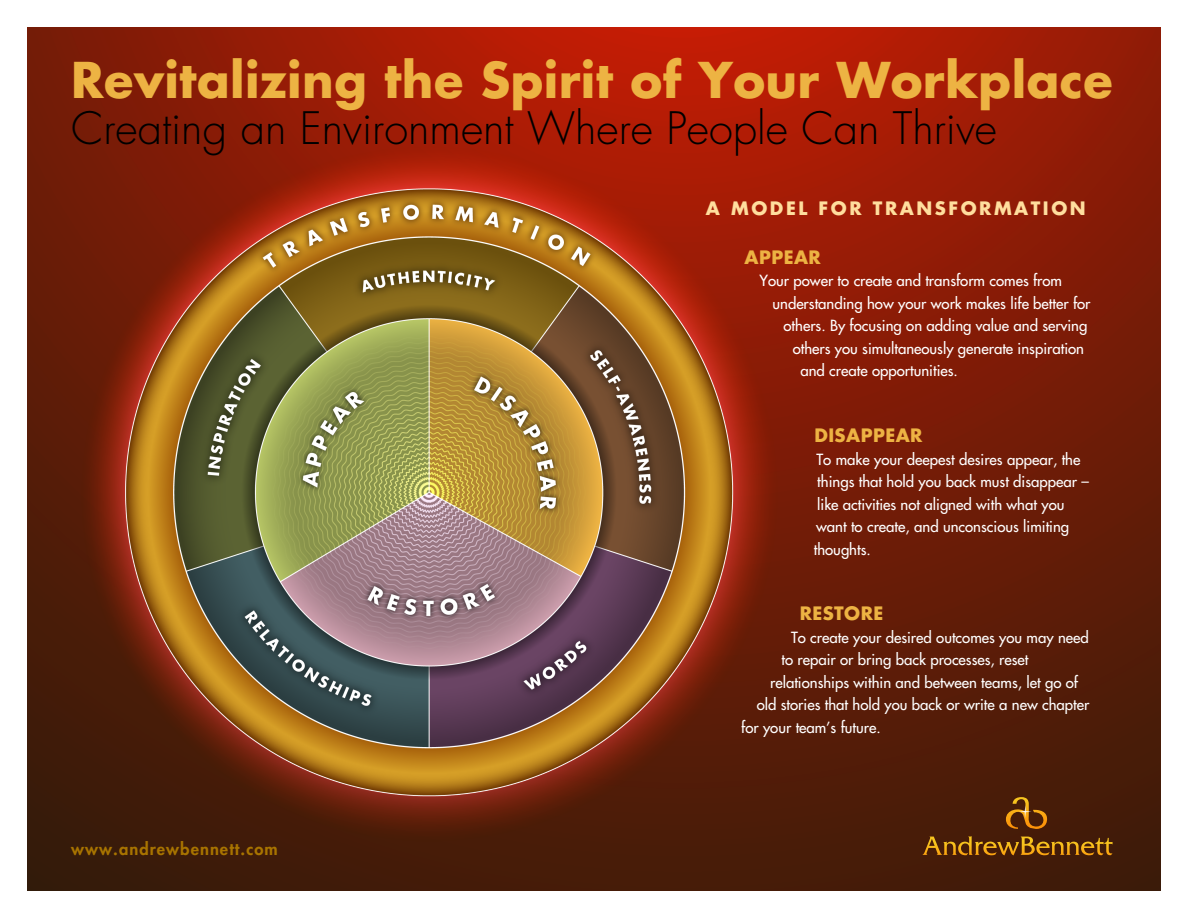
<style>
.page{position:relative;width:1188px;height:918px;background:#fff}
.page>*{position:absolute;margin:0;border:0;box-sizing:border-box;transform-origin:0 0}
.t1{font:700 48px "Futura";letter-spacing:.01em;color:#edb343}
.t2{font:300 43.5px "Futura";color:#000}
.t3{font:700 18px "Futura";letter-spacing:.14em;color:#ffde9e}
.t4{font:700 18px "Futura";letter-spacing:.025em;color:#edb343}
.t5{font:800 16.5px "Futura";letter-spacing:.065em;color:#a87400}
.t6{font:15px/22.5px "Futura";color:#fff}
</style>
<div class="page">
<img style="left:27px;top:27px;width:1134px;height:864px">
<img style="left:59px;top:128px;width:740px;height:747px">
<svg style="left:922px;top:836px;width:191px;height:19px;background:#7a490d"></svg>
<svg style="left:1006px;top:797px;width:42px;height:32px"></svg>
<h1 class="t1" style="left:71px;top:46px;width:1043px">Revitalizing the Spirit of Your Workplace</h1>
<h2 class="t2" style="left:71px;top:100px;width:927px">Creating an Environment Where People Can Thrive</h2>
<p class="t3" style="left:706px;top:196px;width:381px">A MODEL FOR TRANSFORMATION</p>
<p class="t4" style="left:745px;top:245px;width:78px">APPEAR</p>
<p class="t6" style="left:760px;top:270px;width:304px">Your power to create and transform comes from</p>
<p class="t6" style="left:772px;top:292px;width:320px">understanding how your work makes life better for</p>
<p class="t6" style="left:783px;top:315px;width:305px">others. By focusing on adding value and serving</p>
<p class="t6" style="left:793px;top:337px;width:293px">others you simultaneously generate inspiration</p>
<p class="t6" style="left:800px;top:360px;width:159px">and create opportunities.</p>
<p class="t4" style="left:814px;top:423px;width:110px">DISAPPEAR</p>
<p class="t6" style="left:814px;top:448px;width:277px">To make your deepest desires appear, the things that hold you back must disappear – like activities not aligned with what you want to create, and unconscious limiting thoughts.</p>
<p class="t5" style="left:71px;top:838px;width:208px">www.andrewbennett.com</p>
<p class="t4" style="left:800px;top:601px;width:85px">RESTORE</p>
<p class="t6" style="left:791px;top:626px;width:299px">To create your desired outcomes you may need</p>
<p class="t6" style="left:781px;top:648px;width:249px">to repair or bring back processes, reset</p>
<p class="t6" style="left:770px;top:671px;width:309px">relationships within and between teams, let go of</p>
<p class="t6" style="left:757px;top:693px;width:334px">old stories that hold you back or write a new chapter</p>
<p class="t6" style="left:741px;top:716px;width:141px">for your team’s future.</p>
</div>
